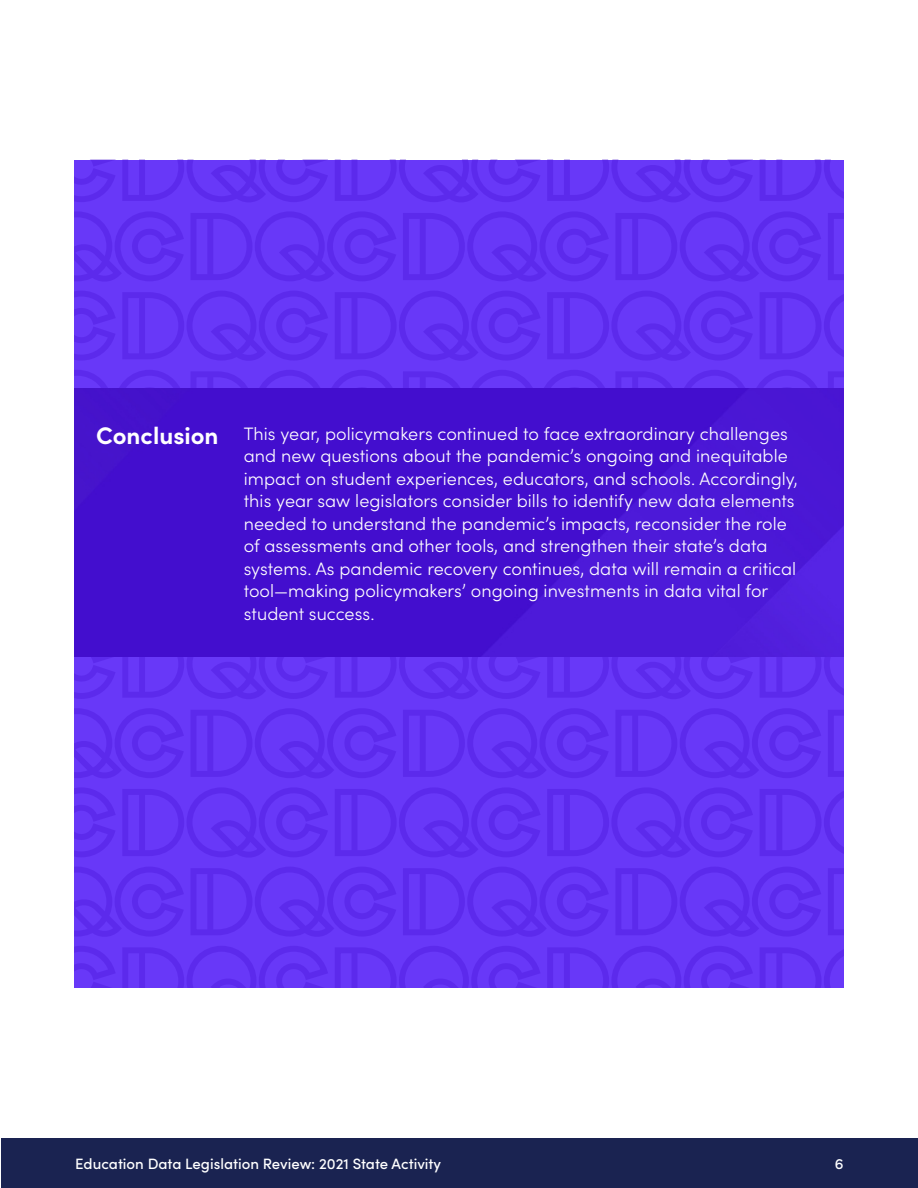
<style>
.page{position:relative;width:918px;height:1188px;background:#fff}
.page>*{position:absolute;margin:0;border:0;box-sizing:border-box;transform-origin:0 0}
.Subhead_A{font:700 24px "Sofia Pro";color:#fff}
.Body{font:300 18px/22.5px "Sofia Pro";letter-spacing:.005em;color:#fff}
.t1{font:500 15px "Sofia Pro";color:#fff}
</style>
<div class="page">
<div style="left:1px;top:1138px;width:917px;height:50px;background:#1a2351"></div>
<div style="left:74px;top:160px;width:770px;height:415px;background:#6838f8"></div>
<svg style="left:74px;top:160px;width:770px;height:42px"></svg>
<div style="left:776px;top:160px;width:6px;height:38px;background:#5c2aec"></div>
<svg style="left:74px;top:291px;width:110px;height:69px"></svg>
<div style="left:187px;top:291px;width:70px;height:70px;border:6px solid #3c04cc;border-radius:50%"></div>
<div style="left:139px;top:295px;width:6px;height:61px;background:#5c2aec"></div>
<svg style="left:207px;top:291px;width:189px;height:70px"></svg>
<div style="left:399px;top:291px;width:70px;height:70px;border:6px solid #3c04cc;border-radius:50%"></div>
<div style="left:352px;top:295px;width:5px;height:61px;background:#5c2aec"></div>
<svg style="left:419px;top:291px;width:190px;height:70px"></svg>
<div style="left:611px;top:291px;width:70px;height:70px;border:6px solid #3c04cc;border-radius:50%"></div>
<div style="left:564px;top:295px;width:6px;height:61px;background:#5c2aec"></div>
<svg style="left:631px;top:291px;width:213px;height:70px"></svg>
<div style="left:776px;top:295px;width:6px;height:61px;background:#5c2aec"></div>
<svg style="left:74px;top:212px;width:178px;height:69px"></svg>
<div style="left:255px;top:211px;width:70px;height:70px;border:6px solid #3c04cc;border-radius:50%"></div>
<div style="left:207px;top:216px;width:6px;height:61px;background:#5c2aec"></div>
<svg style="left:275px;top:211px;width:190px;height:70px"></svg>
<div style="left:467px;top:211px;width:70px;height:70px;border:6px solid #3c04cc;border-radius:50%"></div>
<div style="left:420px;top:216px;width:6px;height:61px;background:#5c2aec"></div>
<svg style="left:487px;top:211px;width:190px;height:70px"></svg>
<div style="left:680px;top:211px;width:70px;height:70px;border:6px solid #3c04cc;border-radius:50%"></div>
<div style="left:632px;top:216px;width:6px;height:61px;background:#5c2aec"></div>
<svg style="left:700px;top:211px;width:144px;height:70px"></svg>
<svg style="left:74px;top:370px;width:181px;height:19px"></svg>
<svg style="left:207px;top:374px;width:6px;height:15px"></svg>
<svg style="left:275px;top:370px;width:193px;height:19px"></svg>
<svg style="left:420px;top:374px;width:6px;height:15px"></svg>
<svg style="left:487px;top:370px;width:193px;height:19px"></svg>
<svg style="left:632px;top:374px;width:6px;height:15px"></svg>
<svg style="left:700px;top:370px;width:144px;height:19px"></svg>
<div style="left:74px;top:657px;width:770px;height:330px;background:#6838f8"></div>
<svg style="left:74px;top:657px;width:770px;height:42px"></svg>
<div style="left:776px;top:657px;width:6px;height:38px;background:#5c2aec"></div>
<svg style="left:74px;top:788px;width:110px;height:69px"></svg>
<div style="left:187px;top:787px;width:70px;height:70px;border:6px solid #3c04cc;border-radius:50%"></div>
<div style="left:139px;top:792px;width:6px;height:61px;background:#5c2aec"></div>
<svg style="left:207px;top:787px;width:189px;height:70px"></svg>
<div style="left:399px;top:787px;width:70px;height:70px;border:6px solid #3c04cc;border-radius:50%"></div>
<div style="left:352px;top:792px;width:5px;height:61px;background:#5c2aec"></div>
<svg style="left:419px;top:787px;width:190px;height:70px"></svg>
<div style="left:611px;top:787px;width:70px;height:70px;border:6px solid #3c04cc;border-radius:50%"></div>
<div style="left:564px;top:792px;width:6px;height:61px;background:#5c2aec"></div>
<svg style="left:631px;top:787px;width:213px;height:70px"></svg>
<div style="left:776px;top:792px;width:6px;height:61px;background:#5c2aec"></div>
<svg style="left:74px;top:708px;width:178px;height:70px"></svg>
<div style="left:255px;top:708px;width:70px;height:70px;border:6px solid #3c04cc;border-radius:50%"></div>
<div style="left:207px;top:713px;width:6px;height:61px;background:#5c2aec"></div>
<svg style="left:275px;top:708px;width:190px;height:70px"></svg>
<div style="left:467px;top:708px;width:70px;height:70px;border:6px solid #3c04cc;border-radius:50%"></div>
<div style="left:420px;top:713px;width:6px;height:61px;background:#5c2aec"></div>
<svg style="left:487px;top:708px;width:190px;height:70px"></svg>
<div style="left:680px;top:708px;width:70px;height:70px;border:6px solid #3c04cc;border-radius:50%"></div>
<div style="left:632px;top:713px;width:6px;height:61px;background:#5c2aec"></div>
<svg style="left:700px;top:708px;width:144px;height:70px"></svg>
<svg style="left:74px;top:946px;width:770px;height:41px"></svg>
<div style="left:776px;top:950px;width:6px;height:37px;background:#5c2aec"></div>
<svg style="left:74px;top:867px;width:178px;height:70px"></svg>
<div style="left:255px;top:867px;width:70px;height:70px;border:6px solid #3c04cc;border-radius:50%"></div>
<div style="left:207px;top:871px;width:6px;height:61px;background:#5c2aec"></div>
<svg style="left:275px;top:867px;width:190px;height:70px"></svg>
<div style="left:467px;top:867px;width:70px;height:70px;border:6px solid #3c04cc;border-radius:50%"></div>
<div style="left:420px;top:871px;width:6px;height:61px;background:#5c2aec"></div>
<svg style="left:487px;top:867px;width:190px;height:70px"></svg>
<div style="left:680px;top:867px;width:70px;height:70px;border:6px solid #3c04cc;border-radius:50%"></div>
<div style="left:632px;top:871px;width:6px;height:61px;background:#5c2aec"></div>
<svg style="left:700px;top:867px;width:144px;height:70px"></svg>
<img style="left:74px;top:389px;width:770px;height:268px">
<p class="Subhead_A" style="left:96px;top:417px;width:124px">Conclusion</p>
<p class="Body" style="left:244px;top:421px;width:556px">This year, policymakers continued to face extraordinary challenges and new questions about the pandemic’s ongoing and inequitable impact on student experiences, educators, and schools. Accordingly, this year saw legislators consider bills to identify new data elements needed to understand the pandemic’s impacts, reconsider the role of assessments and other tools, and strengthen their state’s data systems. As pandemic recovery continues, data will remain a critical tool—making policymakers’ ongoing investments in data vital for student success.</p>
<p class="t1" style="left:75px;top:1152px;width:367px">Education Data Legislation Review: 2021 State Activity</p>
<p class="t1" style="left:835px;top:1152px;width:10px">6</p>
</div>
